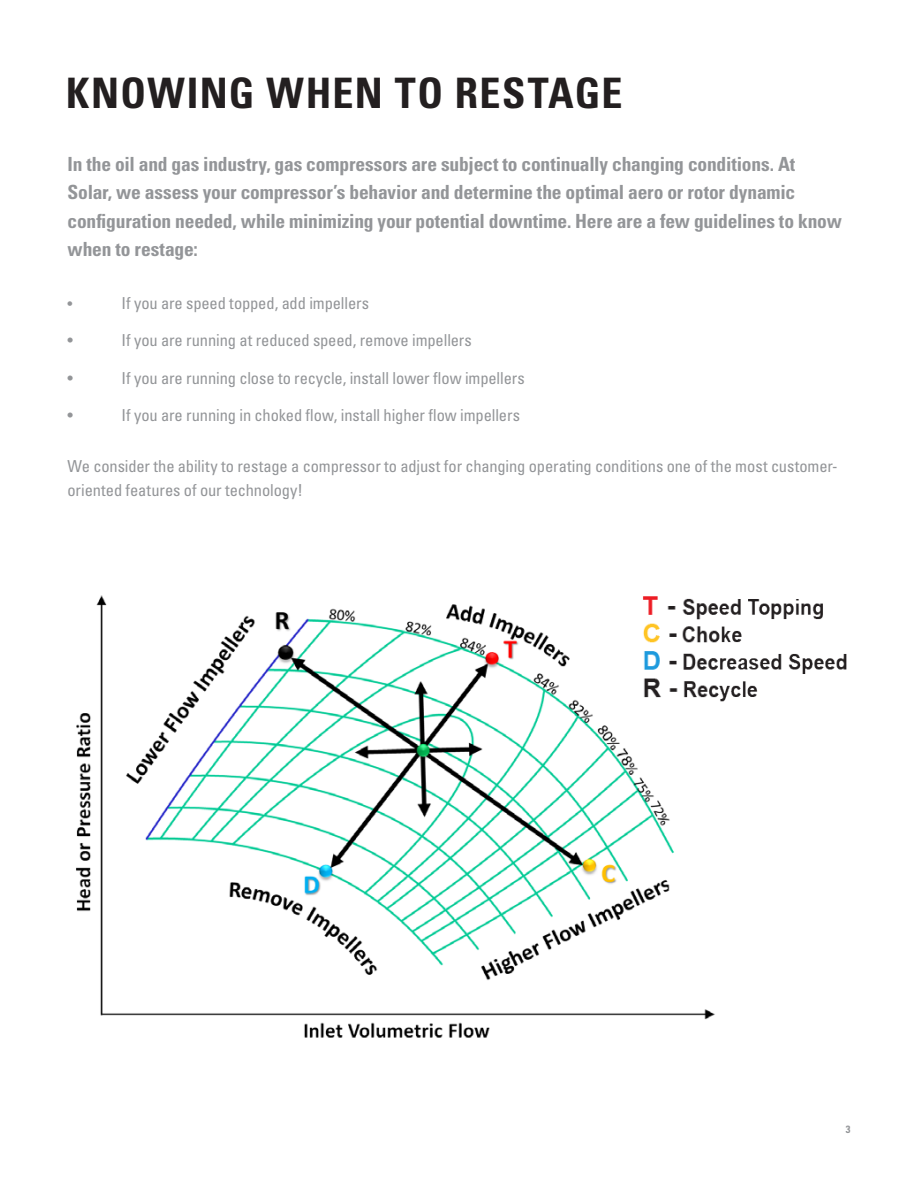
<style>
.page{position:relative;width:918px;height:1188px;background:#fff}
.page>*{position:absolute;margin:0;border:0;box-sizing:border-box;transform-origin:0 0}
.t1{font:700 condensed 42px "Univers LT Std";letter-spacing:.03em;color:#231f20}
.t2{font:700 condensed 19.5px/28.5px "Univers LT Std";letter-spacing:-.01em;color:#939598}
.t3{font:condensed 16.5px/24px "Univers LT Std";letter-spacing:-.005em;color:#939598}
.t4{font:condensed 15px "Univers LT Std";color:#939598}
.t5{font:700 condensed 10.5px "Univers LT Std";color:#939598}
</style>
<div class="page">
<img style="left:76px;top:595px;width:771px;height:443px">
<h1 class="t1" style="left:66px;top:67px;width:558px">KNOWING WHEN TO RESTAGE</h1>
<p class="t2" style="left:68px;top:150px;width:776px">In the oil and gas industry, gas compressors are subject to continually changing conditions. At Solar, we assess your compressor’s behavior and determine the optimal aero or rotor dynamic configuration needed, while minimizing your potential downtime. Here are a few guidelines to know when to restage:</p>
<p class="t4" style="left:68px;top:294px;width:6px">•</p>
<p class="t3" style="left:122px;top:291px;width:249px">If you are speed topped, add impellers</p>
<p class="t3" style="left:68px;top:328px;width:7px">•</p>
<p class="t3" style="left:122px;top:328px;width:352px">If you are running at reduced speed, remove impellers</p>
<p class="t3" style="left:68px;top:366px;width:7px">•</p>
<p class="t3" style="left:122px;top:366px;width:405px">If you are running close to recycle, install lower flow impellers</p>
<p class="t3" style="left:68px;top:403px;width:7px">•</p>
<p class="t3" style="left:122px;top:403px;width:400px">If you are running in choked flow, install higher flow impellers</p>
<p class="t3" style="left:68px;top:454px;width:772px">We consider the ability to restage a compressor to adjust for changing operating conditions one of the most customer&shy;oriented features of our technology!</p>
<p class="t5" style="left:846px;top:1123px;width:6px">3</p>
</div>
